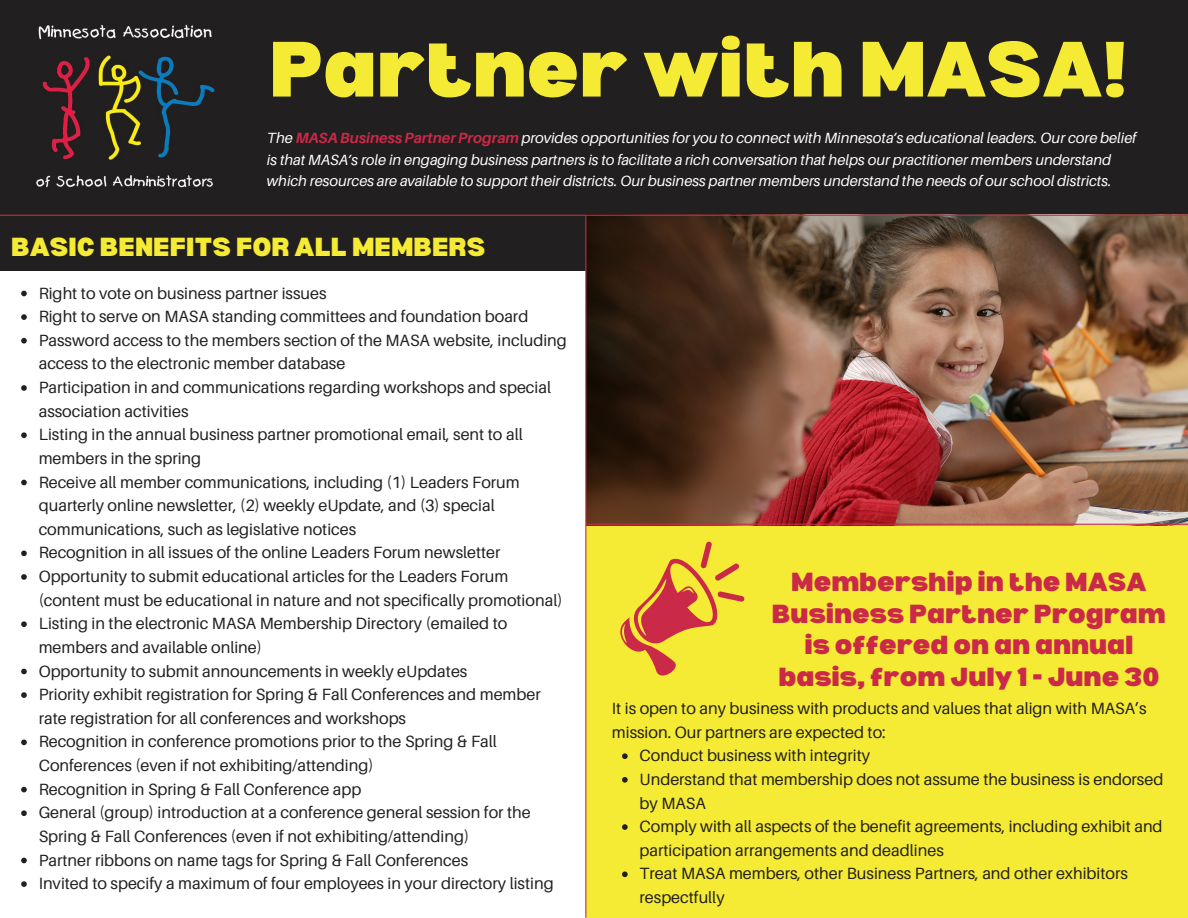
<style>
.page{position:relative;width:1188px;height:918px;background:#221f20}
.page>*{position:absolute;margin:0;border:0;box-sizing:border-box;transform-origin:0 0}
.t1{font:900 76.65px "Bernoru";color:#f5eb34}
.t2{font:900 25.65px/31.5px "Bernoru";color:#ca2948;text-align:center}
.t3{font:900 25.65px "Bernoru";color:#f5eb34}
.t4{font:16.35px/23.7px "Aileron";color:#221f20}
.t5{font:italic 14.7px/21.3px "Aileron";color:#fff}
.s1{font-weight:700;color:#ca2948}
</style>
<div class="page">
<img style="left:0;top:24px;width:250px;height:191px">
<div style="left:0;top:271px;width:597px;height:647px;background:#fff"></div>
<svg style="left:21px;top:291px;width:6px;height:5px"></svg>
<svg style="left:21px;top:314px;width:6px;height:6px"></svg>
<svg style="left:21px;top:338px;width:6px;height:6px"></svg>
<svg style="left:21px;top:385px;width:6px;height:6px"></svg>
<svg style="left:21px;top:432px;width:6px;height:6px"></svg>
<svg style="left:21px;top:480px;width:6px;height:5px"></svg>
<svg style="left:21px;top:551px;width:6px;height:5px"></svg>
<svg style="left:21px;top:574px;width:6px;height:6px"></svg>
<svg style="left:21px;top:621px;width:6px;height:6px"></svg>
<svg style="left:21px;top:669px;width:6px;height:5px"></svg>
<svg style="left:21px;top:692px;width:6px;height:6px"></svg>
<svg style="left:21px;top:740px;width:6px;height:5px"></svg>
<svg style="left:21px;top:787px;width:6px;height:5px"></svg>
<svg style="left:21px;top:810px;width:6px;height:6px"></svg>
<svg style="left:21px;top:858px;width:6px;height:5px"></svg>
<svg style="left:21px;top:881px;width:6px;height:6px"></svg>
<div style="left:586px;top:524px;width:602px;height:394px;background:#f5eb34"></div>
<img style="left:586px;top:216px;width:602px;height:309px">
<hr style="left:0;top:215px;width:1188px;height:1px;background:#ca2948">
<svg style="left:620px;top:541px;width:125px;height:135px"></svg>
<svg style="left:622px;top:753px;width:6px;height:6px"></svg>
<svg style="left:622px;top:777px;width:6px;height:6px"></svg>
<svg style="left:622px;top:824px;width:6px;height:6px"></svg>
<svg style="left:622px;top:872px;width:6px;height:5px"></svg>
<hr style="left:585px;top:217px;width:1px;height:700px;background:#ca2948">
<hr style="left:587px;top:524px;width:601px;height:1px;background:#ca2948">
<h1 class="t1" style="left:269px;top:25px;width:859px">Partner with MASA!</h1>
<p class="t5" style="left:267px;top:127px;width:871px">The <span class="s1">MASA Business Partner Program</span> provides opportunities for you to connect with Minnesota’s educational leaders. Our core belief is that MASA’s role in engaging business partners is to facilitate a rich conversation that helps our practitioner members understand which resources are available to support their districts. Our business partner members understand the needs of our school districts.</p>
<h2 class="t3" style="left:11px;top:232px;width:476px">BASIC BENEFITS FOR ALL MEMBERS</h2>
<p class="t4" style="left:39px;top:281px;width:530px">Right to vote on business partner issues<br>Right to serve on MASA standing committees and foundation board Password access to the members section of the MASA website, including access to the electronic member database<br>Participation in and communications regarding workshops and special association activities<br>Listing in the annual business partner promotional email, sent to all members in the spring<br>Receive all member communications, including (1) Leaders Forum quarterly online newsletter, (2) weekly eUpdate, and (3) special communications, such as legislative notices<br>Recognition in all issues of the online Leaders Forum newsletter Opportunity to submit educational articles for the Leaders Forum (content must be educational in nature and not specifically promotional)<br>Listing in the electronic MASA Membership Directory (emailed to members and available online)<br>Opportunity to submit announcements in weekly eUpdates<br>Priority exhibit registration for Spring &amp; Fall Conferences and member rate registration for all conferences and workshops<br>Recognition in conference promotions prior to the Spring &amp; Fall Conferences (even if not exhibiting/attending)<br>Recognition in Spring &amp; Fall Conference app<br>General (group) introduction at a conference general session for the Spring &amp; Fall Conferences (even if not exhibiting/attending)<br>Partner ribbons on name tags for Spring &amp; Fall Conferences<br>Invited to specify a maximum of four employees in your directory listing</p>
<h2 class="t2" style="left:772px;top:566px;width:395px">Membership in the MASA<br>Business Partner Program is offered on an annual basis, from July 1 - June 30</h2>
<p class="t4" style="left:612px;top:696px;width:536px">It is open to any business with products and values that align with MASA’s mission. Our partners are expected to:</p>
<p class="t4" style="left:640px;top:743px;width:525px">Conduct business with integrity<br>Understand that membership does not assume the business is endorsed by MASA<br>Comply with all aspects of the benefit agreements, including exhibit and participation arrangements and deadlines<br>Treat MASA members, other Business Partners, and other exhibitors respectfully</p>
</div>
